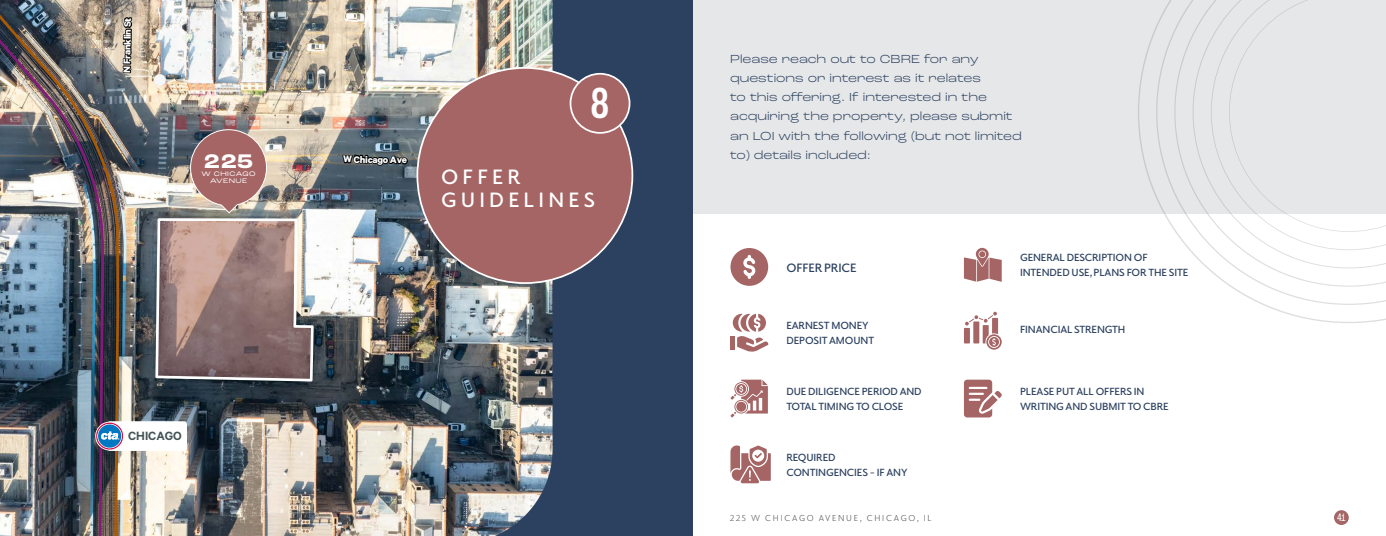
<style>
.page{position:relative;width:1386px;height:536px;background:#fff}
.page>*{position:absolute;margin:0;border:0;box-sizing:border-box;transform-origin:0 0}
.t1{font:500 condensed 45.68px "Roc Grotesk";color:#fff}
.Section_H1{font:600 21px/22.8px "Elido";letter-spacing:.2em;color:#fff}
.t2{font:700 expanded 20.65px "Roc Grotesk";color:#fff}
.t3{font:600 13.47px "Calibre";color:#435254}
.Highlight{font:300 expanded 12.25px/19.2px "Roc Grotesk";color:#2c415f}
.Bullet{font:600 12.25px "Elido";letter-spacing:-.01em;color:#2c415f}
.t4{font:condensed 11.38px "Roc Grotesk";color:#fff}
.t5{font:700 10.76px "Calibre";color:#fff}
.Bullet-2{font:600 10.5px/14.9px "Elido";letter-spacing:-.01em;color:#2c415f}
.t6{font:8.75px "Elido";letter-spacing:.2em;color:#57585a}
.t7{font:expanded 6.91px "Roc Grotesk";letter-spacing:.07em;color:#fff}
</style>
<div class="page">
<div style="left:0;top:0;width:693px;height:536px;background:#2c415f"></div>
<img style="left:120px;top:0;width:433px;height:536px">
<img style="left:341px;top:0;width:68px;height:372px">
<svg style="left:121px;top:16px;width:12px;height:58px"></svg>
<img style="left:104px;top:0;width:16px;height:536px">
<img style="left:0;top:0;width:104px;height:536px">
<div style="left:107px;top:421px;width:80px;height:30px;background:#fff;border-radius:3px"></div>
<svg style="left:94px;top:420px;width:31px;height:36px"></svg>
<div style="left:417px;top:68px;width:215px;height:215px;background:#a56565;border-radius:50%"></div>
<div style="left:571px;top:74px;width:59px;height:59px;background:#a56565;border-radius:50%"></div>
<div style="left:570px;top:73px;width:60px;height:61px;border:2px solid #fff;border-radius:50%"></div>
<img style="left:154px;top:129px;width:161px;height:254px">
<div style="left:693px;top:0;width:693px;height:213px;background:#e6e7e9"></div>
<svg style="left:1138px;top:27px;width:248px;height:296px"></svg>
<svg style="left:1156px;top:0;width:230px;height:305px"></svg>
<svg style="left:1174px;top:0;width:212px;height:286px"></svg>
<svg style="left:1193px;top:0;width:193px;height:268px;fill:#e6e7e9"></svg>
<svg style="left:1211px;top:0;width:175px;height:250px"></svg>
<svg style="left:1229px;top:0;width:157px;height:232px"></svg>
<svg style="left:730px;top:248px;width:38px;height:38px"></svg>
<div style="left:730px;top:336px;width:5px;height:13px;background:#a56565"></div>
<svg style="left:733px;top:314px;width:35px;height:38px"></svg>
<svg style="left:730px;top:445px;width:41px;height:38px"></svg>
<svg style="left:730px;top:379px;width:38px;height:38px"></svg>
<svg style="left:964px;top:248px;width:38px;height:34px"></svg>
<svg style="left:964px;top:311px;width:38px;height:38px"></svg>
<svg style="left:964px;top:379px;width:38px;height:38px"></svg>
<div style="left:1334px;top:510px;width:15px;height:14px;background:#a56565;border-radius:50%"></div>
<p class="t5" style="left:120px;top:73px;width:56px;rotate:-89deg">N Franklin St</p>
<p class="t2" style="left:204px;top:149px;width:51px">225</p>
<p class="t7" style="left:210px;top:176px;width:39px">AVENUE</p>
<p class="t7" style="left:202px;top:169px;width:56px">W CHICAGO</p>
<p class="t5" style="left:343px;top:152px;width:66px;rotate:1deg">W Chicago Ave</p>
<p class="t1" style="left:591px;top:77px;width:20px">8</p>
<p class="Section_H1" style="left:441px;top:164px;width:156px">OFFER<br>GUIDELINES</p>
<p class="t3" style="left:128px;top:427px;width:55px">CHICAGO</p>
<p class="Highlight" style="left:730px;top:49px;width:293px">Please reach out to CBRE for any questions or interest as it relates<br>to this offering. If interested in the acquiring the property, please submit an LOI with the following (but not limited to) details included:</p>
<p class="Bullet" style="left:786px;top:259px;width:72px">OFFER PRICE</p>
<p class="Bullet-2" style="left:786px;top:318px;width:84px">EARNEST MONEY</p>
<p class="Bullet-2" style="left:786px;top:332px;width:89px">DEPOSIT AMOUNT</p>
<p class="Bullet-2" style="left:786px;top:383px;width:137px">DUE DILIGENCE PERIOD AND<br>TOTAL TIMING TO CLOSE</p>
<p class="Bullet-2" style="left:786px;top:449px;width:51px">REQUIRED</p>
<p class="Bullet-2" style="left:786px;top:464px;width:123px">CONTINGENCIES – IF ANY</p>
<p class="Bullet-2" style="left:1020px;top:250px;width:170px">GENERAL DESCRIPTION OF<br>INTENDED USE, PLANS FOR THE SITE</p>
<p class="Bullet-2" style="left:1020px;top:322px;width:107px">FINANCIAL STRENGTH</p>
<p class="Bullet-2" style="left:1020px;top:383px;width:150px">PLEASE PUT ALL OFFERS IN<br>WRITING AND SUBMIT TO CBRE</p>
<p class="t6" style="left:730px;top:512px;width:203px">225 W CHICAGO AVENUE, CHICAGO, IL</p>
<p class="t4" style="left:1337px;top:511px;width:10px">41</p>
</div>
